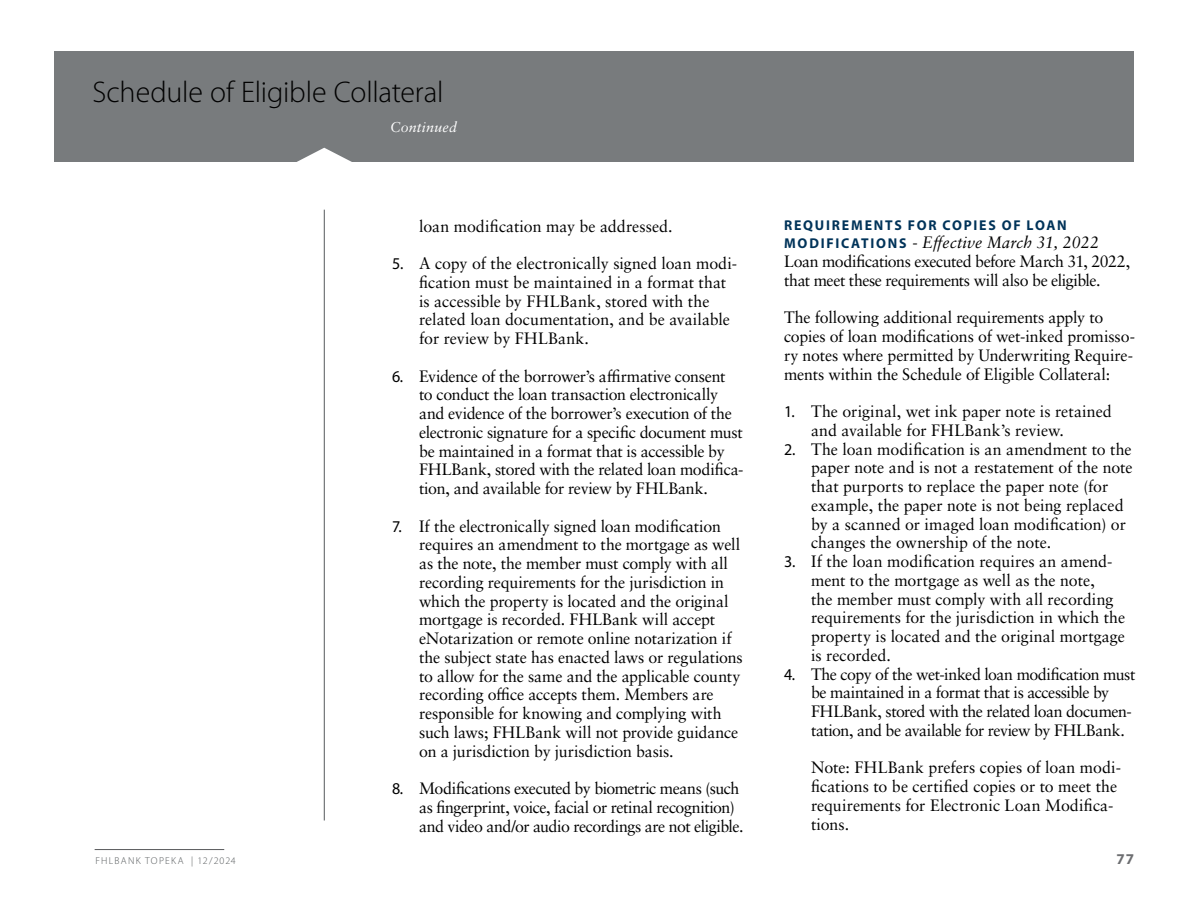
<style>
.page{position:relative;width:1188px;height:918px;background:#fff}
.page>*{position:absolute;margin:0;border:0;box-sizing:border-box;transform-origin:0 0}
.t1{font:300 30px "Myriad Pro";letter-spacing:-.005em;color:#000}
.t2{font:16.5px/18.8px "Sabon LT Pro";letter-spacing:-.01em;color:#000}
.t3{font:16.5px/18.8px "Sabon LT Pro";letter-spacing:-.03em;color:#000}
.t4{font:700 15px "Myriad Pro";color:#6d6e71}
.t5{font:700 14.25px "Myriad Pro";letter-spacing:.13em;color:#003359}
.t6{font:italic 14.25px "Sabon LT Pro";letter-spacing:.015em;color:#fff}
.t7{font:300 10.05px "Myriad Pro";letter-spacing:.12em;color:#565a5c}
.s1{font-family:"Myriad Pro"}
.s2{font-family:"Myriad Pro";font-weight:700;font-size:14.25px;color:#003359}
.s3{font-style:italic}
</style>
<div class="page">
<div style="left:54px;top:51px;width:1080px;height:111px;background:#787b7d"></div>
<hr style="left:324px;top:210px;width:1px;height:610px;background:#565a5c">
<hr style="left:95px;top:849px;width:129px;height:1px;background:#58595b">
<svg style="left:297px;top:148px;width:55px;height:14px"></svg>
<h1 class="t1" style="left:92px;top:76px;width:353px">Schedule of Eligible Collateral</h1>
<p class="t6" style="left:390px;top:118px;width:69px">Continued</p>
<p class="t2" style="left:419px;top:216px;width:255px">loan modification may be addressed.</p>
<p class="t2" style="left:419px;top:254px;width:320px;text-indent:-27px"><span class="s1">5.</span> A copy of the electronically signed loan modi&shy;fication must be maintained in a format that is accessible by FHLBank, stored with the related loan documentation, and be available for review by FHLBank.</p>
<p class="t2" style="left:419px;top:366px;width:326px;text-indent:-27px"><span class="s1">6.</span> Evidence of the borrower’s affirmative consent<br>to conduct the loan transaction electronically and evidence of the borrower’s execution of the electronic signature for a specific document must be maintained in a format that is accessible by FHLBank, stored with the related loan modifica&shy;tion, and available for review by FHLBank.</p>
<p class="t2" style="left:419px;top:516px;width:325px;text-indent:-27px"><span class="s1">7.</span> If the electronically signed loan modification requires an amendment to the mortgage as well as the note, the member must comply with all recording requirements for the jurisdiction in which the property is located and the original mortgage is recorded. FHLBank will accept eNotarization or remote online notarization if the subject state has enacted laws or regulations to allow for the same and the applicable county recording office accepts them. Members are responsible for knowing and complying with such laws; FHLBank will not provide guidance on a jurisdiction by jurisdiction basis.</p>
<p class="t3" style="left:419px;top:779px;width:326px;text-indent:-27px"><span class="s1">8.</span> Modifications executed by biometric means (such as fingerprint, voice, facial or retinal recognition) and video and/or audio recordings are not eligible.</p>
<p class="t5" style="left:784px;top:217px;width:284px">REQUIREMENTS FOR COPIES OF LOAN</p>
<p class="t3" style="left:784px;top:233px;width:348px"><span class="s2">MODIFICATIONS</span> - <span class="s3">Effective March 31, 2022<br></span>Loan modifications executed before March 31, 2022, that meet these requirements will also be eligible.</p>
<p class="t2" style="left:784px;top:308px;width:353px">The following additional requirements apply to copies of loan modifications of wet-inked promisso&shy;ry notes where permitted by Underwriting Require&shy;ments within the Schedule of Eligible Collateral:</p>
<p class="t2" style="left:811px;top:402px;width:302px;text-indent:-27px"><span class="s1">1.</span> The original, wet ink paper note is retained and available for FHLBank’s review.</p>
<p class="t2" style="left:811px;top:439px;width:323px;text-indent:-27px"><span class="s1">2.</span> The loan modification is an amendment to the paper note and is not a restatement of the note that purports to replace the paper note (for example, the paper note is not being replaced by a scanned or imaged loan modification) or changes the ownership of the note.</p>
<p class="t2" style="left:811px;top:552px;width:316px;text-indent:-27px"><span class="s1">3.</span> If the loan modification requires an amend&shy;ment to the mortgage as well as the note,<br>the member must comply with all recording requirements for the jurisdiction in which the property is located and the original mortgage is recorded.</p>
<p class="t2" style="left:811px;top:664px;width:326px;text-indent:-27px"><span class="s1">4.</span> The copy of the wet-inked loan modification must be maintained in a format that is accessible by FHLBank, stored with the related loan documen&shy;tation, and be available for review by FHLBank.</p>
<p class="t2" style="left:811px;top:758px;width:311px">Note: FHLBank prefers copies of loan modi&shy;fications to be certified copies or to meet the requirements for Electronic Loan Modifica&shy;tions.</p>
<p class="t7" style="left:95px;top:855px;width:142px">FHLBANK TOPEKA | 12/2024</p>
<p class="t4" style="left:1117px;top:851px;width:19px">77</p>
</div>
